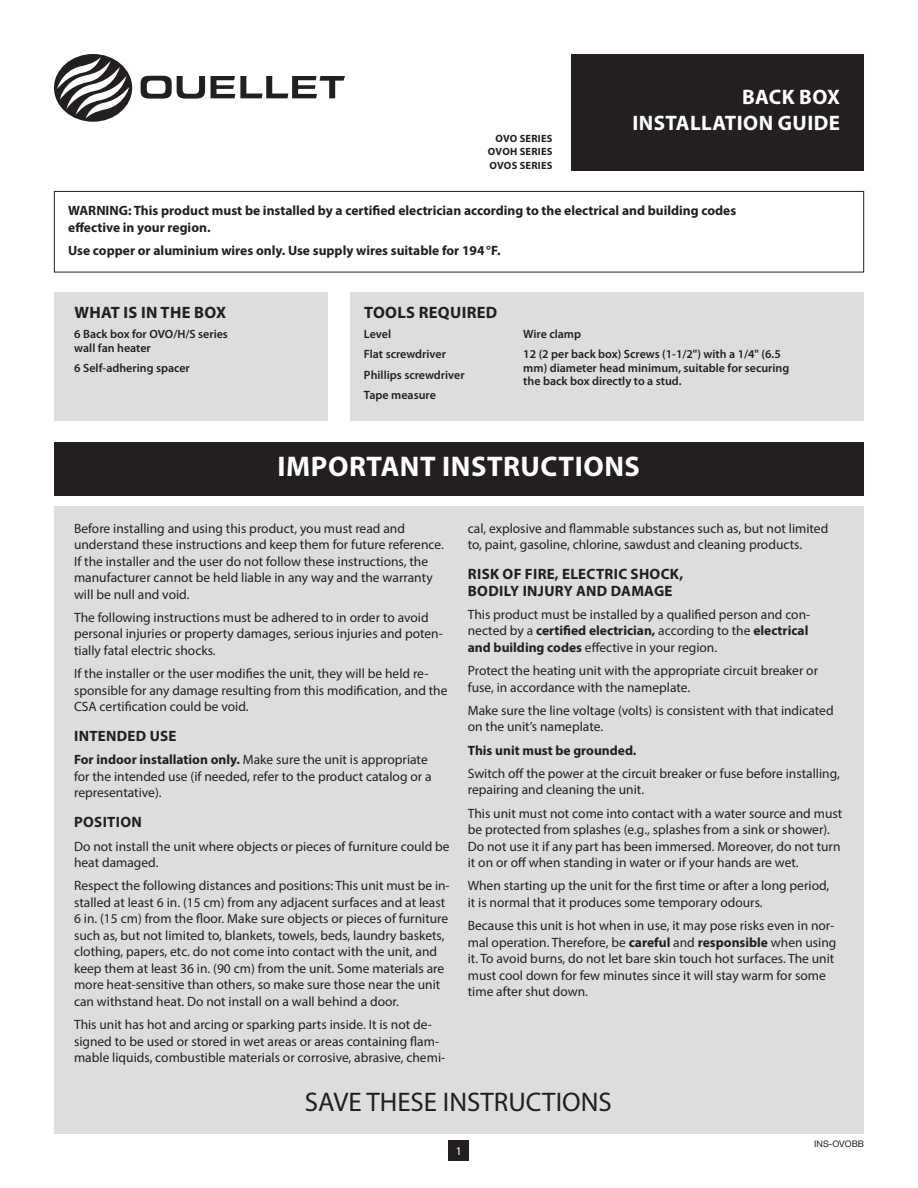
<style>
.page{position:relative;width:918px;height:1188px;background:#fff}
.page>*{position:absolute;margin:0;border:0;box-sizing:border-box;transform-origin:0 0}
.t1{font:700 28.5px "Myriad Pro";letter-spacing:.02em;color:#fff}
.t2{font:27px "Myriad Pro";color:#231f20}
.t3{font:700 21px/25.5px "Myriad Pro";letter-spacing:.02em;color:#fff;text-align:right}
.t4{font:700 16.5px "Myriad Pro";letter-spacing:.02em;color:#231f20}
.t5{font:700 15px/16.5px "Myriad Pro";letter-spacing:.02em;color:#231f20}
.t6{font:13.5px/16.5px "Myriad Pro";color:#231f20}
.t7{font:700 13.5px/16.5px "Myriad Pro";color:#231f20}
.t8{font:600 12px/20.2px "Myriad Pro";color:#231f20}
.t9{font:11.7px "Myriad Pro";color:#fff}
.t10{font:700 10.5px/13.5px "Myriad Pro";letter-spacing:.02em;color:#231f20;text-align:justify}
.t11{font:9px "Helvetica Neue";color:#231f20}
.s1{font-weight:700}
</style>
<div class="page">
<div style="left:449px;top:1140px;width:20px;height:20px;background:#231f20"></div>
<div style="left:54px;top:292px;width:273px;height:128px;background:#dcdddf"></div>
<div style="left:350px;top:292px;width:514px;height:128px;background:#dcdddf"></div>
<div style="left:54px;top:507px;width:810px;height:627px;background:#dcdddf"></div>
<svg style="left:211px;top:76px;width:134px;height:22px"></svg>
<svg style="left:141px;top:76px;width:64px;height:23px"></svg>
<svg style="left:54px;top:54px;width:78px;height:68px"></svg>
<svg style="left:57px;top:57px;width:72px;height:62px"></svg>
<div style="left:54px;top:442px;width:810px;height:54px;background:#231f20"></div>
<div style="left:54px;top:191px;width:810px;height:81px;border:1px solid #231f20"></div>
<div style="left:572px;top:54px;width:292px;height:116px;background:#231f20"></div>
<p class="t10" style="left:488px;top:131px;width:66px;text-indent:7px">OVO SERIES OVOH SERIES OVOS SERIES</p>
<h3 class="t3" style="left:632px;top:84px;width:209px">BACK BOX<br>INSTALLATION GUIDE</h3>
<p class="t7" style="left:68px;top:202px;width:670px">WARNING: This product must be installed by a certified electrician according to the electrical and building codes effective in your region.</p>
<p class="t7" style="left:68px;top:242px;width:434px">Use copper or aluminium wires only. Use supply wires suitable for 194°F.</p>
<p class="t4" style="left:74px;top:302px;width:153px">WHAT IS IN THE BOX</p>
<p class="t8" style="left:74px;top:328px;width:155px;line-height:13.5px">6 Back box for OVO/H/S series wall fan heater</p>
<p class="t8" style="left:74px;top:358px;width:117px">6 Self-adhering spacer</p>
<p class="t4" style="left:364px;top:302px;width:135px">TOOLS REQUIRED</p>
<p class="t8" style="left:364px;top:324px;width:102px">Level<br>Flat screwdriver<br>Phillips screwdriver<br>Tape measure</p>
<p class="t8" style="left:523px;top:324px;width:259px">Wire clamp<br>12 (2 per back box) Screws (1-1/2") with a 1/4" (6.5</p>
<p class="t8" style="left:523px;top:361px;width:268px;line-height:13.5px">mm) diameter head minimum, suitable for securing the back box directly to a stud.</p>
<h1 class="t1" style="left:278px;top:448px;width:364px">IMPORTANT INSTRUCTIONS</h1>
<p class="t6" style="left:74px;top:520px;width:371px">Before installing and using this product, you must read and understand these instructions and keep them for future reference.<br>If the installer and the user do not follow these instructions, the manufacturer cannot be held liable in any way and the warranty will be null and void.</p>
<p class="t6" style="left:74px;top:609px;width:370px">The following instructions must be adhered to in order to avoid personal injuries or property damages, serious injuries and poten&shy;tially fatal electric shocks.</p>
<p class="t6" style="left:74px;top:665px;width:375px">If the installer or the user modifies the unit, they will be held re&shy;sponsible for any damage resulting from this modification, and the<br>CSA certification could be void.</p>
<p class="t5" style="left:74px;top:727px;width:104px">INTENDED USE</p>
<p class="t6" style="left:74px;top:751px;width:359px"><span class="s1">For indoor installation only.</span> Make sure the unit is appropriate for the intended use (if needed, refer to the product catalog or a representative).</p>
<p class="t5" style="left:74px;top:814px;width:69px">POSITION</p>
<p class="t6" style="left:74px;top:838px;width:377px">Do not install the unit where objects or pieces of furniture could be heat damaged.</p>
<p class="t6" style="left:74px;top:877px;width:377px">Respect the following distances and positions: This unit must be in&shy;stalled at least 6 in. (15 cm) from any adjacent surfaces and at least 6 in. (15 cm) from the floor. Make sure objects or pieces of furniture such as, but not limited to, blankets, towels, beds, laundry baskets, clothing, papers, etc. do not come into contact with the unit, and keep them at least 36 in. (90 cm) from the unit. Some materials are more heat-sensitive than others, so make sure those near the unit can withstand heat. Do not install on a wall behind a door.</p>
<p class="t6" style="left:74px;top:1016px;width:373px">This unit has hot and arcing or sparking parts inside. It is not de&shy;signed to be used or stored in wet areas or areas containing flam&shy;mable liquids, combustible materials or corrosive, abrasive, chemi-</p>
<p class="t6" style="left:468px;top:520px;width:362px">cal, explosive and flammable substances such as, but not limited to, paint, gasoline, chlorine, sawdust and cleaning products.</p>
<p class="t5" style="left:468px;top:565px;width:217px">RISK OF FIRE, ELECTRIC SHOCK,<br>BODILY INJURY AND DAMAGE</p>
<p class="t6" style="left:468px;top:606px;width:344px">This product must be installed by a qualified person and con&shy;nected by a <span class="s1">certified electrician,</span> according to the <span class="s1">electrical and building codes</span> effective in your region.</p>
<p class="t6" style="left:468px;top:662px;width:352px">Protect the heating unit with the appropriate circuit breaker or fuse, in accordance with the nameplate.</p>
<p class="t6" style="left:468px;top:702px;width:367px">Make sure the line voltage (volts) is consistent with that indicated on the unit’s nameplate.</p>
<p class="t7" style="left:468px;top:741px;width:170px">This unit must be grounded.</p>
<p class="t6" style="left:468px;top:765px;width:374px">Switch off the power at the circuit breaker or fuse before installing, repairing and cleaning the unit.</p>
<p class="t6" style="left:468px;top:805px;width:376px">This unit must not come into contact with a water source and must be protected from splashes (e.g., splashes from a sink or shower).<br>Do not use it if any part has been immersed. Moreover, do not turn it on or off when standing in water or if your hands are wet.</p>
<p class="t6" style="left:468px;top:877px;width:363px">When starting up the unit for the first time or after a long period, it is normal that it produces some temporary odours.</p>
<p class="t6" style="left:468px;top:917px;width:370px">Because this unit is hot when in use, it may pose risks even in nor&shy;mal operation. Therefore, be <span class="s1">careful</span> and <span class="s1">responsible</span> when using it. To avoid burns, do not let bare skin touch hot surfaces. The unit must cool down for few minutes since it will stay warm for some time after shut down.</p>
<h2 class="t2" style="left:305px;top:1085px;width:308px">SAVE THESE INSTRUCTIONS</h2>
<p class="t9" style="left:456px;top:1143px;width:8px">1</p>
<p class="t11" style="left:814px;top:1137px;width:51px">INS-OVOBB</p>
</div>
